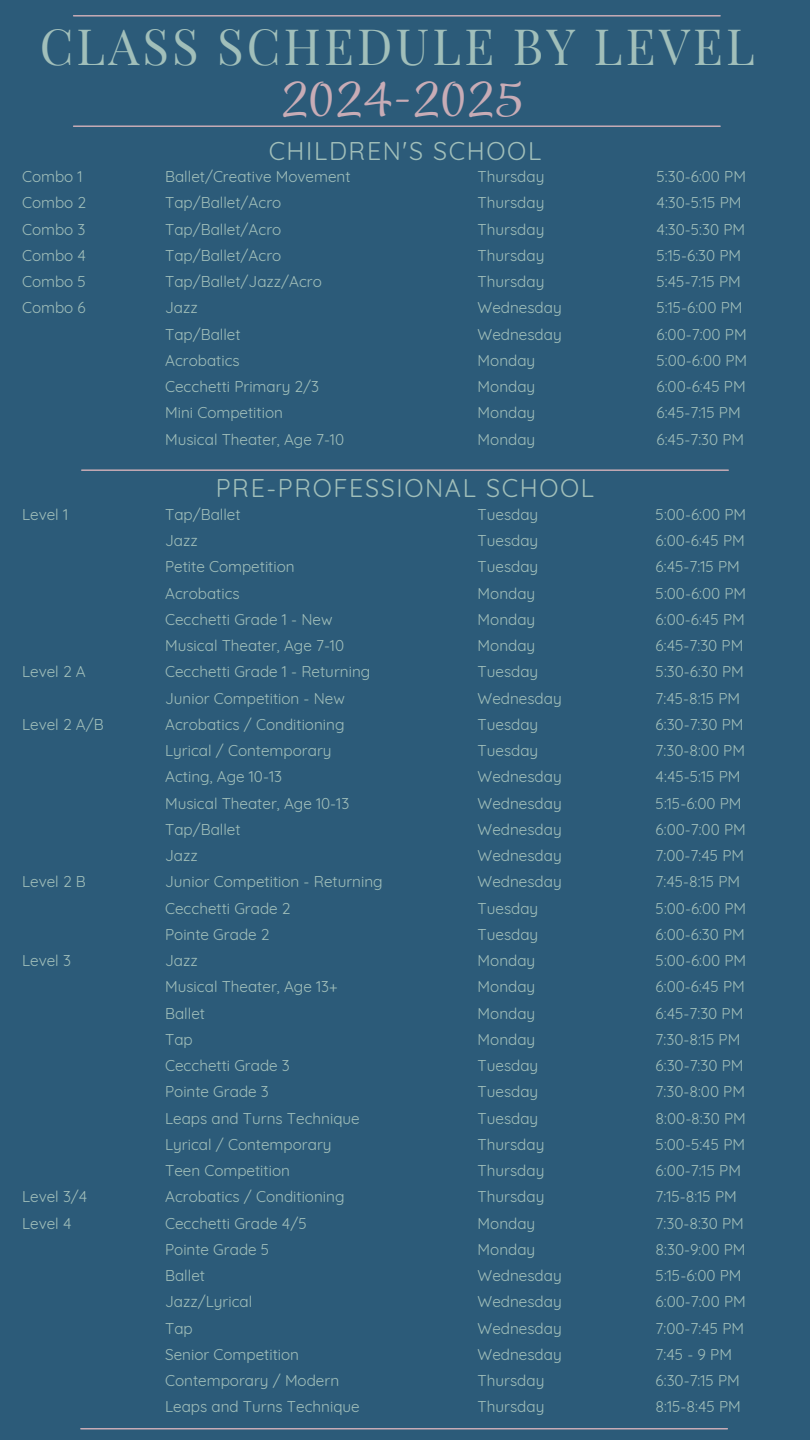
<style>
.page{position:relative;width:810px;height:1440px;background:#2c5b79}
.page>*{position:absolute;margin:0;border:0;box-sizing:border-box;transform-origin:0 0}
.t1{font:50px "Style Script";letter-spacing:.065em;color:#c8acb6}
.t2{font:49px "Playfair Display";letter-spacing:.065em;color:#a1bfba}
.t3{font:25px "Quicksand";letter-spacing:.065em;color:#a1bfba}
.t4{font:15.3px/26.2px "Quicksand";color:#a1bfba}
</style>
<div class="page">
<hr style="left:74px;top:125px;width:646px;height:2px;background:#c8acb6">
<hr style="left:74px;top:15px;width:646px;height:2px;background:#c8acb6">
<hr style="left:81px;top:1428px;width:646px;height:2px;background:#c8acb6">
<hr style="left:82px;top:469px;width:646px;height:2px;background:#c8acb6">
<h2 class="t2" style="left:40px;top:12px;width:717px">CLASS SCHEDULE BY LEVEL</h2>
<h1 class="t1" style="left:282px;top:78px;width:242px">2024-2025</h1>
<h3 class="t4" style="left:22px;top:163px;width:62px">Combo 1</h3>
<p class="t4" style="left:22px;top:190px;width:66px">Combo 2</p>
<p class="t4" style="left:22px;top:216px;width:65px">Combo 3</p>
<p class="t4" style="left:22px;top:242px;width:66px">Combo 4</p>
<p class="t4" style="left:22px;top:268px;width:65px">Combo 5</p>
<p class="t4" style="left:22px;top:295px;width:65px">Combo 6</p>
<h3 class="t4" style="left:22px;top:501px;width:48px">Level 1</h3>
<p class="t4" style="left:22px;top:659px;width:65px">Level 2 A</p>
<p class="t4" style="left:22px;top:711px;width:83px">Level 2 A/B</p>
<p class="t4" style="left:22px;top:869px;width:65px">Level 2 B</p>
<p class="t4" style="left:22px;top:947px;width:50px">Level 3</p>
<p class="t4" style="left:22px;top:1184px;width:67px">Level 3/4</p>
<p class="t4" style="left:22px;top:1210px;width:51px">Level 4</p>
<h4 class="t3" style="left:269px;top:135px;width:274px">CHILDREN'S SCHOOL</h4>
<p class="t4" style="left:165px;top:163px;width:187px">Ballet/Creative Movement</p>
<p class="t4" style="left:165px;top:190px;width:118px">Tap/Ballet/Acro</p>
<p class="t4" style="left:165px;top:216px;width:118px">Tap/Ballet/Acro</p>
<p class="t4" style="left:165px;top:242px;width:118px">Tap/Ballet/Acro</p>
<p class="t4" style="left:165px;top:268px;width:158px">Tap/Ballet/Jazz/Acro</p>
<p class="t4" style="left:165px;top:295px;width:34px">Jazz</p>
<p class="t4" style="left:165px;top:321px;width:77px">Tap/Ballet</p>
<p class="t4" style="left:165px;top:347px;width:76px">Acrobatics</p>
<p class="t4" style="left:165px;top:373px;width:156px">Cecchetti Primary 2/3</p>
<p class="t4" style="left:165px;top:400px;width:119px">Mini Competition</p>
<p class="t4" style="left:165px;top:426px;width:181px">Musical Theater, Age 7-10</p>
<p class="t4" style="left:478px;top:163px;width:68px">Thursday</p>
<p class="t4" style="left:478px;top:190px;width:68px">Thursday</p>
<p class="t4" style="left:478px;top:216px;width:68px">Thursday</p>
<p class="t4" style="left:478px;top:242px;width:68px">Thursday</p>
<p class="t4" style="left:478px;top:268px;width:68px">Thursday</p>
<p class="t4" style="left:478px;top:295px;width:86px">Wednesday</p>
<p class="t4" style="left:478px;top:321px;width:86px">Wednesday</p>
<p class="t4" style="left:478px;top:347px;width:59px">Monday</p>
<p class="t4" style="left:478px;top:373px;width:59px">Monday</p>
<p class="t4" style="left:478px;top:400px;width:59px">Monday</p>
<p class="t4" style="left:478px;top:426px;width:59px">Monday</p>
<p class="t3" style="left:216px;top:472px;width:380px">PRE-PROFESSIONAL SCHOOL</p>
<p class="t4" style="left:478px;top:501px;width:62px">Tuesday</p>
<p class="t4" style="left:478px;top:527px;width:62px">Tuesday</p>
<p class="t4" style="left:478px;top:554px;width:62px">Tuesday</p>
<p class="t4" style="left:478px;top:580px;width:59px">Monday</p>
<p class="t4" style="left:478px;top:606px;width:59px">Monday</p>
<p class="t4" style="left:478px;top:632px;width:59px">Monday</p>
<p class="t4" style="left:478px;top:659px;width:62px">Tuesday</p>
<p class="t4" style="left:478px;top:685px;width:86px">Wednesday</p>
<p class="t4" style="left:478px;top:711px;width:62px">Tuesday</p>
<p class="t4" style="left:478px;top:737px;width:62px">Tuesday</p>
<p class="t4" style="left:478px;top:764px;width:86px">Wednesday</p>
<p class="t4" style="left:478px;top:790px;width:86px">Wednesday</p>
<p class="t4" style="left:478px;top:816px;width:86px">Wednesday</p>
<p class="t4" style="left:478px;top:842px;width:86px">Wednesday</p>
<p class="t4" style="left:478px;top:869px;width:86px">Wednesday</p>
<p class="t4" style="left:478px;top:895px;width:62px">Tuesday</p>
<p class="t4" style="left:478px;top:921px;width:62px">Tuesday</p>
<p class="t4" style="left:478px;top:947px;width:59px">Monday</p>
<p class="t4" style="left:478px;top:974px;width:59px">Monday</p>
<p class="t4" style="left:478px;top:1000px;width:59px">Monday</p>
<p class="t4" style="left:478px;top:1026px;width:59px">Monday</p>
<p class="t4" style="left:478px;top:1052px;width:62px">Tuesday</p>
<p class="t4" style="left:478px;top:1079px;width:62px">Tuesday</p>
<p class="t4" style="left:478px;top:1105px;width:62px">Tuesday</p>
<p class="t4" style="left:478px;top:1131px;width:68px">Thursday</p>
<p class="t4" style="left:478px;top:1157px;width:68px">Thursday</p>
<p class="t4" style="left:478px;top:1184px;width:68px">Thursday</p>
<p class="t4" style="left:478px;top:1210px;width:59px">Monday</p>
<p class="t4" style="left:478px;top:1236px;width:59px">Monday</p>
<p class="t4" style="left:478px;top:1262px;width:86px">Wednesday</p>
<p class="t4" style="left:478px;top:1289px;width:86px">Wednesday</p>
<p class="t4" style="left:478px;top:1315px;width:86px">Wednesday</p>
<p class="t4" style="left:478px;top:1341px;width:86px">Wednesday</p>
<p class="t4" style="left:478px;top:1367px;width:68px">Thursday</p>
<p class="t4" style="left:478px;top:1394px;width:68px">Thursday</p>
<p class="t4" style="left:165px;top:501px;width:77px">Tap/Ballet</p>
<p class="t4" style="left:165px;top:527px;width:34px">Jazz</p>
<p class="t4" style="left:165px;top:554px;width:131px">Petite Competition</p>
<p class="t4" style="left:165px;top:580px;width:76px">Acrobatics</p>
<p class="t4" style="left:165px;top:606px;width:169px">Cecchetti Grade 1 - New</p>
<p class="t4" style="left:165px;top:632px;width:181px">Musical Theater, Age 7-10</p>
<p class="t4" style="left:165px;top:659px;width:207px">Cecchetti Grade 1 - Returning</p>
<p class="t4" style="left:165px;top:685px;width:181px">Junior Competition - New</p>
<p class="t4" style="left:165px;top:711px;width:181px">Acrobatics / Conditioning</p>
<p class="t4" style="left:165px;top:737px;width:168px">Lyrical / Contemporary</p>
<p class="t4" style="left:165px;top:764px;width:118px">Acting, Age 10-13</p>
<p class="t4" style="left:165px;top:790px;width:186px">Musical Theater, Age 10-13</p>
<p class="t4" style="left:165px;top:816px;width:77px">Tap/Ballet</p>
<p class="t4" style="left:165px;top:842px;width:34px">Jazz</p>
<p class="t4" style="left:165px;top:869px;width:219px">Junior Competition - Returning</p>
<p class="t4" style="left:165px;top:895px;width:127px">Cecchetti Grade 2</p>
<p class="t4" style="left:165px;top:921px;width:106px">Pointe Grade 2</p>
<p class="t4" style="left:165px;top:947px;width:34px">Jazz</p>
<p class="t4" style="left:165px;top:974px;width:174px">Musical Theater, Age 13+</p>
<p class="t4" style="left:165px;top:1000px;width:41px">Ballet</p>
<p class="t4" style="left:165px;top:1026px;width:29px">Tap</p>
<p class="t4" style="left:165px;top:1052px;width:126px">Cecchetti Grade 3</p>
<p class="t4" style="left:165px;top:1079px;width:105px">Pointe Grade 3</p>
<p class="t4" style="left:165px;top:1105px;width:196px">Leaps and Turns Technique</p>
<p class="t4" style="left:165px;top:1131px;width:168px">Lyrical / Contemporary</p>
<p class="t4" style="left:165px;top:1157px;width:126px">Teen Competition</p>
<p class="t4" style="left:165px;top:1184px;width:181px">Acrobatics / Conditioning</p>
<p class="t4" style="left:165px;top:1210px;width:143px">Cecchetti Grade 4/5</p>
<p class="t4" style="left:165px;top:1236px;width:106px">Pointe Grade 5</p>
<p class="t4" style="left:165px;top:1262px;width:41px">Ballet</p>
<p class="t4" style="left:165px;top:1289px;width:89px">Jazz/Lyrical</p>
<p class="t4" style="left:165px;top:1315px;width:29px">Tap</p>
<p class="t4" style="left:165px;top:1341px;width:135px">Senior Competition</p>
<p class="t4" style="left:165px;top:1367px;width:176px">Contemporary / Modern</p>
<p class="t4" style="left:165px;top:1394px;width:196px">Leaps and Turns Technique</p>
<p class="t4" style="left:657px;top:163px;width:92px">5:30-6:00 PM<br>4:30-5:15 PM<br>4:30-5:30 PM<br>5:15-6:30 PM<br>5:45-7:15 PM<br>5:15-6:00 PM<br>6:00-7:00 PM<br>5:00-6:00 PM<br>6:00-6:45 PM<br>6:45-7:15 PM<br>6:45-7:30 PM</p>
<h4 class="t4" style="left:656px;top:501px;width:92px">5:00-6:00 PM<br>6:00-6:45 PM<br>6:45-7:15 PM<br>5:00-6:00 PM<br>6:00-6:45 PM<br>6:45-7:30 PM<br>5:30-6:30 PM<br>7:45-8:15 PM<br>6:30-7:30 PM<br>7:30-8:00 PM<br>4:45-5:15 PM<br>5:15-6:00 PM<br>6:00-7:00 PM<br>7:00-7:45 PM<br>7:45-8:15 PM<br>5:00-6:00 PM<br>6:00-6:30 PM<br>5:00-6:00 PM<br>6:00-6:45 PM<br>6:45-7:30 PM<br>7:30-8:15 PM<br>6:30-7:30 PM<br>7:30-8:00 PM<br>8:00-8:30 PM<br>5:00-5:45 PM<br>6:00-7:15 PM<br>7:15-8:15 PM<br>7:30-8:30 PM<br>8:30-9:00 PM<br>5:15-6:00 PM<br>6:00-7:00 PM<br>7:00-7:45 PM<br>7:45 - 9 PM<br>6:30-7:15 PM<br>8:15-8:45 PM</h4>
</div>
